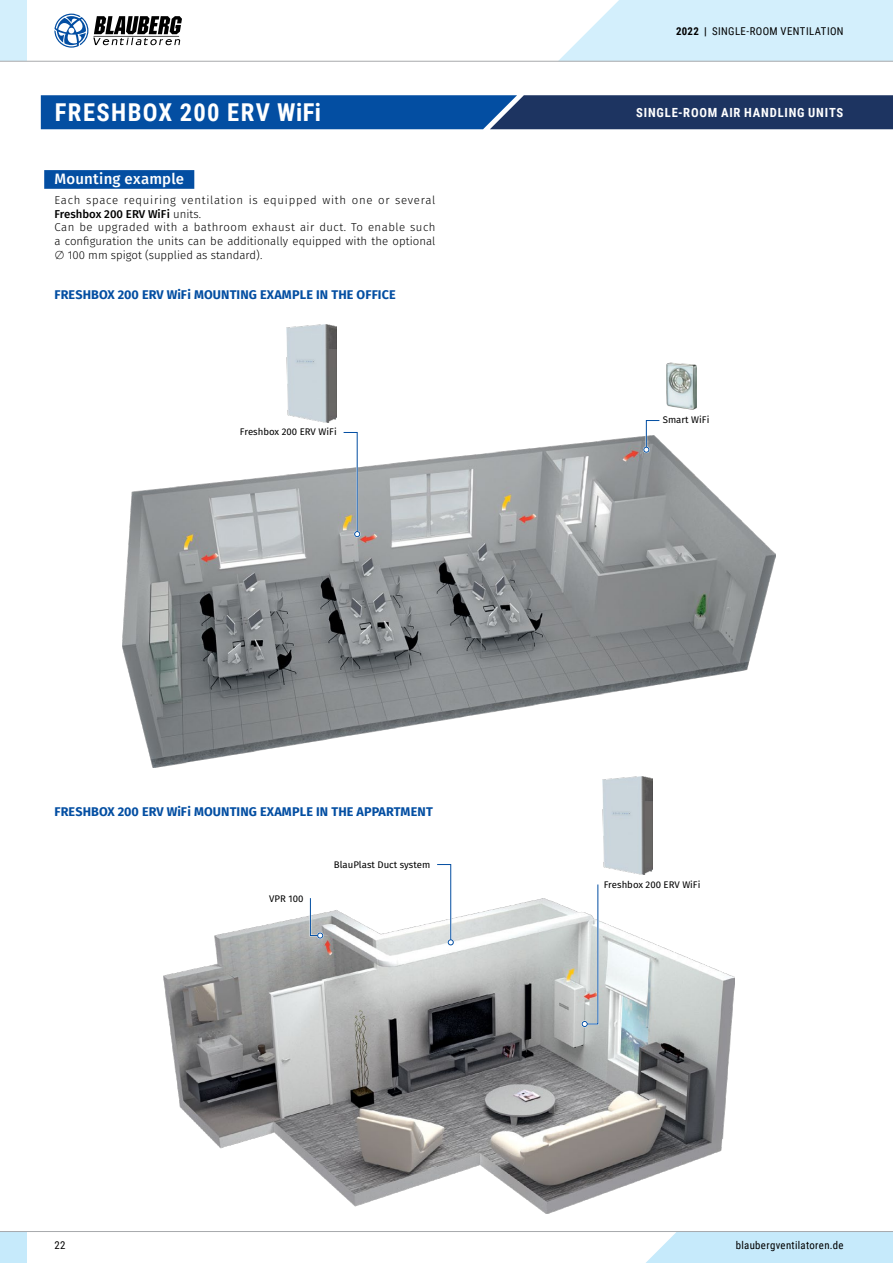
<style>
.page{position:relative;width:893px;height:1263px;background:#fff}
.page>*{position:absolute;margin:0;border:0;box-sizing:border-box;transform-origin:0 0}
.t1{font:700 24.6px "Roboto Condensed";letter-spacing:.055em;color:#fff}
.t2{font:500 15px "Fira Sans";letter-spacing:.015em;color:#fff}
.t3{font:700 12.6px "Fira Sans";letter-spacing:.01em;color:#034ea2}
.t4{font:700 12.6px "Roboto Condensed";letter-spacing:.065em;color:#fff}
.t5{font:300 11.4px/13.6px "Fira Sans";letter-spacing:.04em;color:#000}
.t6{font:10.8px "Roboto Condensed";letter-spacing:.035em;color:#000}
.t7{font:9.6px "Fira Sans";color:#000}
.s1{font-weight:500}
.s2{font-weight:700}
</style>
<div class="page">
<div style="left:646px;top:1232px;width:247px;height:31px;background:#c6eafb"></div>
<div style="left:0;top:1231px;width:27px;height:32px;background:#c6eafb"></div>
<hr style="left:0;top:1231px;width:893px;height:1px;background:#a7a9ac">
<div style="left:0;top:0;width:27px;height:61px;background:#d3effc"></div>
<hr style="left:0;top:61px;width:893px;height:1px;background:#a7a9ac">
<svg style="left:558px;top:0;width:335px;height:62px;background:#d6effa"></svg>
<svg style="left:54px;top:14px;width:128px;height:34px"></svg>
<svg style="left:41px;top:95px;width:852px;height:34px;background:#124486"></svg>
<div style="left:44px;top:170px;width:150px;height:19px;background:#034ea2"></div>
<img style="left:163px;top:898px;width:572px;height:315px">
<img style="left:122px;top:436px;width:654px;height:331px">
<div style="left:354px;top:531px;width:7px;height:6px;border:2px solid #fff;border-radius:50%"></div>
<svg style="left:342px;top:432px;width:18px;height:105px"></svg>
<div style="left:317px;top:932px;width:7px;height:7px;border:2px solid #fff;border-radius:50%"></div>
<svg style="left:309px;top:898px;width:14px;height:40px"></svg>
<div style="left:447px;top:939px;width:7px;height:7px;border:2px solid #fff;border-radius:50%"></div>
<svg style="left:435px;top:864px;width:19px;height:81px"></svg>
<div style="left:581px;top:1020px;width:7px;height:7px;border:2px solid #fff;border-radius:50%"></div>
<svg style="left:582px;top:884px;width:18px;height:143px"></svg>
<img style="left:286px;top:324px;width:50px;height:98px">
<img style="left:603px;top:776px;width:49px;height:98px">
<img style="left:667px;top:363px;width:30px;height:46px">
<svg style="left:643px;top:420px;width:18px;height:33px"></svg>
<h1 class="t1" style="left:55px;top:95px;width:268px">FRESHBOX 200 ERV WiFi</h1>
<h2 class="t2" style="left:54px;top:168px;width:131px">Mounting example</h2>
<p class="t5" style="left:54px;top:194px;width:383px">Each space requiring ventilation is equipped with one or several <span class="s1">Freshbox 200 ERV WiFi</span> units.<br>Can be upgraded with a bathroom exhaust air duct. To enable such a configuration the units can be additionally equipped with the optional ∅ 100 mm spigot (supplied as standard).</p>
<p class="t3" style="left:54px;top:286px;width:343px">FRESHBOX 200 ERV WiFi MOUNTING EXAMPLE IN THE OFFICE</p>
<p class="t7" style="left:240px;top:425px;width:98px">Freshbox 200 ERV WiFi</p>
<p class="t3" style="left:54px;top:803px;width:380px">FRESHBOX 200 ERV WiFi MOUNTING EXAMPLE IN THE APPARTMENT</p>
<p class="t7" style="left:269px;top:891px;width:36px">VPR 100</p>
<p class="t7" style="left:334px;top:857px;width:98px">BlauPlast Duct system</p>
<p class="t6" style="left:676px;top:23px;width:169px"><span class="s2">2022 |</span> SINGLE-ROOM VENTILATION</p>
<p class="t4" style="left:636px;top:104px;width:209px">SINGLE-ROOM AIR HANDLING UNITS</p>
<p class="t7" style="left:663px;top:413px;width:48px">Smart WiFi</p>
<p class="t7" style="left:604px;top:878px;width:98px">Freshbox 200 ERV WiFi</p>
<p class="t6" style="left:54px;top:1238px;width:13px">22</p>
<p class="t6" style="left:736px;top:1238px;width:109px">blaubergventilatoren.de</p>
</div>
